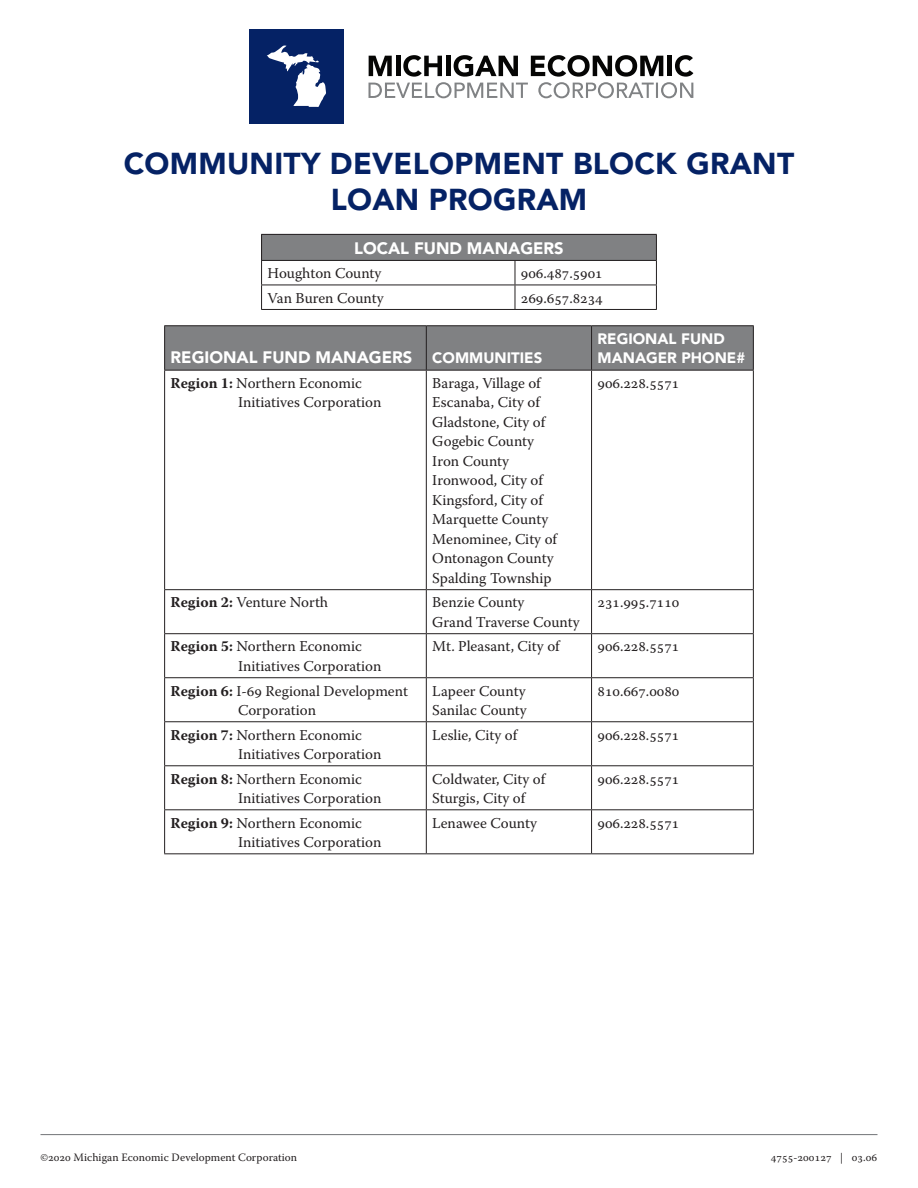
<style>
.page{position:relative;width:918px;height:1188px;background:#fff}
.page>*{position:absolute;margin:0;border:0;box-sizing:border-box;transform-origin:0 0}
.t1{font:900 30px/35.7px "Avenir";letter-spacing:.01em;color:#052265;text-align:center}
.t2{font:900 16.5px "Avenir";color:#fff}
.t3{font:15px/19.5px "Warnock Pro";color:#231f20}
.t4{font:900 15px/19.5px "Avenir";color:#fff}
.t5{font:11.25px "Warnock Pro";letter-spacing:.005em;color:#231f20}
.s1{font-weight:700}
</style>
<div class="page">
<hr style="left:40px;top:1134px;width:838px;height:1px;background:#808285">
<div style="left:249px;top:29px;width:95px;height:94px;background:#052265"></div>
<svg style="left:267px;top:45px;width:59px;height:62px"></svg>
<svg style="left:369px;top:55px;width:324px;height:43px"></svg>
<div style="left:262px;top:234px;width:394px;height:26px;background:#808183"></div>
<hr style="left:261px;top:234px;width:254px;height:1px;background:#231f20">
<hr style="left:515px;top:234px;width:142px;height:1px;background:#231f20">
<hr style="left:261px;top:260px;width:254px;height:1px;background:#231f20">
<hr style="left:515px;top:260px;width:142px;height:1px;background:#231f20">
<hr style="left:261px;top:285px;width:254px;height:1px;background:#231f20">
<svg style="left:261px;top:235px;width:1px;height:74px"></svg>
<hr style="left:515px;top:285px;width:142px;height:1px;background:#231f20">
<svg style="left:515px;top:261px;width:1px;height:48px"></svg>
<svg style="left:656px;top:235px;width:1px;height:74px"></svg>
<hr style="left:261px;top:309px;width:254px;height:1px;background:#231f20">
<hr style="left:515px;top:309px;width:142px;height:1px;background:#231f20">
<div style="left:165px;top:326px;width:588px;height:44px;background:#808183"></div>
<hr style="left:164px;top:325px;width:262px;height:1px;background:#231f20">
<hr style="left:164px;top:326px;width:1px;height:44px;background:#231f20">
<hr style="left:426px;top:325px;width:166px;height:1px;background:#231f20">
<hr style="left:426px;top:326px;width:1px;height:44px;background:#231f20">
<hr style="left:592px;top:325px;width:162px;height:1px;background:#231f20">
<hr style="left:591px;top:326px;width:1px;height:44px;background:#231f20">
<hr style="left:753px;top:326px;width:1px;height:44px;background:#231f20">
<hr style="left:164px;top:370px;width:262px;height:1px;background:#231f20">
<hr style="left:164px;top:371px;width:1px;height:218px;background:#231f20">
<hr style="left:426px;top:370px;width:166px;height:1px;background:#231f20">
<hr style="left:426px;top:371px;width:1px;height:218px;background:#231f20">
<hr style="left:592px;top:370px;width:162px;height:1px;background:#231f20">
<hr style="left:591px;top:371px;width:1px;height:218px;background:#231f20">
<hr style="left:753px;top:371px;width:1px;height:218px;background:#231f20">
<hr style="left:164px;top:589px;width:262px;height:1px;background:#231f20">
<hr style="left:164px;top:590px;width:1px;height:43px;background:#231f20">
<hr style="left:426px;top:589px;width:166px;height:1px;background:#231f20">
<hr style="left:426px;top:590px;width:1px;height:43px;background:#231f20">
<hr style="left:592px;top:589px;width:162px;height:1px;background:#231f20">
<hr style="left:591px;top:590px;width:1px;height:43px;background:#231f20">
<hr style="left:753px;top:590px;width:1px;height:43px;background:#231f20">
<hr style="left:164px;top:633px;width:262px;height:1px;background:#231f20">
<hr style="left:164px;top:634px;width:1px;height:43px;background:#231f20">
<hr style="left:426px;top:633px;width:166px;height:1px;background:#231f20">
<hr style="left:426px;top:634px;width:1px;height:43px;background:#231f20">
<hr style="left:592px;top:633px;width:162px;height:1px;background:#231f20">
<hr style="left:591px;top:634px;width:1px;height:43px;background:#231f20">
<hr style="left:753px;top:634px;width:1px;height:43px;background:#231f20">
<hr style="left:164px;top:677px;width:262px;height:1px;background:#231f20">
<hr style="left:164px;top:678px;width:1px;height:43px;background:#231f20">
<hr style="left:426px;top:677px;width:166px;height:1px;background:#231f20">
<hr style="left:426px;top:678px;width:1px;height:43px;background:#231f20">
<hr style="left:592px;top:677px;width:162px;height:1px;background:#231f20">
<hr style="left:591px;top:678px;width:1px;height:43px;background:#231f20">
<hr style="left:753px;top:678px;width:1px;height:43px;background:#231f20">
<hr style="left:164px;top:721px;width:262px;height:1px;background:#231f20">
<hr style="left:164px;top:722px;width:1px;height:43px;background:#231f20">
<hr style="left:426px;top:721px;width:166px;height:1px;background:#231f20">
<hr style="left:426px;top:722px;width:1px;height:43px;background:#231f20">
<hr style="left:592px;top:721px;width:162px;height:1px;background:#231f20">
<hr style="left:591px;top:722px;width:1px;height:43px;background:#231f20">
<hr style="left:753px;top:722px;width:1px;height:43px;background:#231f20">
<hr style="left:164px;top:765px;width:262px;height:1px;background:#231f20">
<hr style="left:164px;top:766px;width:1px;height:43px;background:#231f20">
<hr style="left:426px;top:765px;width:166px;height:1px;background:#231f20">
<hr style="left:426px;top:766px;width:1px;height:43px;background:#231f20">
<hr style="left:592px;top:765px;width:162px;height:1px;background:#231f20">
<hr style="left:591px;top:766px;width:1px;height:43px;background:#231f20">
<hr style="left:753px;top:766px;width:1px;height:43px;background:#231f20">
<hr style="left:164px;top:809px;width:262px;height:1px;background:#231f20">
<hr style="left:164px;top:810px;width:1px;height:43px;background:#231f20">
<hr style="left:426px;top:809px;width:166px;height:1px;background:#231f20">
<hr style="left:426px;top:810px;width:1px;height:43px;background:#231f20">
<hr style="left:592px;top:809px;width:162px;height:1px;background:#231f20">
<hr style="left:591px;top:810px;width:1px;height:43px;background:#231f20">
<hr style="left:753px;top:810px;width:1px;height:43px;background:#231f20">
<hr style="left:164px;top:853px;width:262px;height:1px;background:#231f20">
<hr style="left:426px;top:853px;width:166px;height:1px;background:#231f20">
<hr style="left:592px;top:853px;width:162px;height:1px;background:#231f20">
<p class="t1" style="left:124px;top:146px;width:672px">COMMUNITY DEVELOPMENT BLOCK GRANT<br>LOAN PROGRAM</p>
<p class="t2" style="left:354px;top:238px;width:211px">LOCAL FUND MANAGERS</p>
<p class="t3" style="left:268px;top:263px;width:115px">Houghton County</p>
<p class="t3" style="left:521px;top:263px;width:83px">906.487.5901</p>
<p class="t3" style="left:268px;top:288px;width:118px">Van Buren County</p>
<p class="t3" style="left:521px;top:288px;width:83px">269.657.8234</p>
<p class="t2" style="left:171px;top:348px;width:243px">REGIONAL FUND MANAGERS</p>
<p class="t4" style="left:432px;top:348px;width:111px">COMMUNITIES</p>
<p class="t3" style="left:238px;top:373px;width:145px;text-indent:-68px"><span class="s1">Region 1:</span> Northern Economic<br>Initiatives Corporation</p>
<p class="t3" style="left:432px;top:373px;width:110px">Baraga, Village of</p>
<p class="t3" style="left:432px;top:393px;width:109px">Escanaba, City of</p>
<p class="t3" style="left:432px;top:412px;width:114px">Gladstone, City of</p>
<p class="t3" style="left:432px;top:432px;width:103px">Gogebic County</p>
<p class="t3" style="left:432px;top:451px;width:78px">Iron County</p>
<p class="t3" style="left:432px;top:471px;width:112px">Ironwood, City of</p>
<p class="t3" style="left:432px;top:490px;width:112px">Kingsford, City of</p>
<p class="t3" style="left:432px;top:510px;width:117px">Marquette County</p>
<p class="t3" style="left:432px;top:529px;width:126px">Menominee, City of</p>
<p class="t3" style="left:432px;top:549px;width:123px">Ontonagon County</p>
<p class="t3" style="left:432px;top:568px;width:121px">Spalding Township</p>
<p class="t3" style="left:171px;top:593px;width:159px"><span class="s1">Region 2:</span> Venture North</p>
<p class="t3" style="left:432px;top:593px;width:94px">Benzie County</p>
<p class="t3" style="left:432px;top:612px;width:149px">Grand Traverse County</p>
<p class="t4" style="left:598px;top:329px;width:149px">REGIONAL FUND<br>MANAGER PHONE#</p>
<p class="t3" style="left:598px;top:373px;width:83px">906.228.5571</p>
<p class="t3" style="left:598px;top:593px;width:83px">231.995.7110</p>
<p class="t3" style="left:238px;top:637px;width:145px;text-indent:-68px"><span class="s1">Region 5:</span> Northern Economic<br>Initiatives Corporation</p>
<p class="t3" style="left:432px;top:637px;width:129px">Mt. Pleasant, City of</p>
<p class="t3" style="left:598px;top:637px;width:83px">906.228.5571</p>
<p class="t3" style="left:238px;top:681px;width:171px;text-indent:-68px"><span class="s1">Region 6:</span> I-69 Regional Development<br>Corporation</p>
<p class="t3" style="left:432px;top:681px;width:95px">Lapeer County</p>
<p class="t3" style="left:598px;top:681px;width:83px">810.667.0080</p>
<p class="t3" style="left:432px;top:700px;width:96px">Sanilac County</p>
<p class="t3" style="left:238px;top:725px;width:145px;text-indent:-68px"><span class="s1">Region 7:</span> Northern Economic<br>Initiatives Corporation</p>
<p class="t3" style="left:432px;top:725px;width:86px">Leslie, City of</p>
<p class="t3" style="left:598px;top:725px;width:83px">906.228.5571</p>
<p class="t3" style="left:238px;top:769px;width:145px;text-indent:-68px"><span class="s1">Region 8:</span> Northern Economic<br>Initiatives Corporation</p>
<p class="t3" style="left:432px;top:769px;width:115px">Coldwater, City of</p>
<p class="t3" style="left:598px;top:769px;width:83px">906.228.5571</p>
<p class="t3" style="left:432px;top:788px;width:94px">Sturgis, City of</p>
<p class="t3" style="left:238px;top:813px;width:145px;text-indent:-68px"><span class="s1">Region 9:</span> Northern Economic<br>Initiatives Corporation</p>
<p class="t3" style="left:432px;top:813px;width:106px">Lenawee County</p>
<p class="t3" style="left:598px;top:813px;width:83px">906.228.5571</p>
<p class="t5" style="left:40px;top:1151px;width:258px">©2020 Michigan Economic Development Corporation</p>
<p class="t5" style="left:771px;top:1151px;width:108px">4755-200127 | 03.06</p>
</div>
